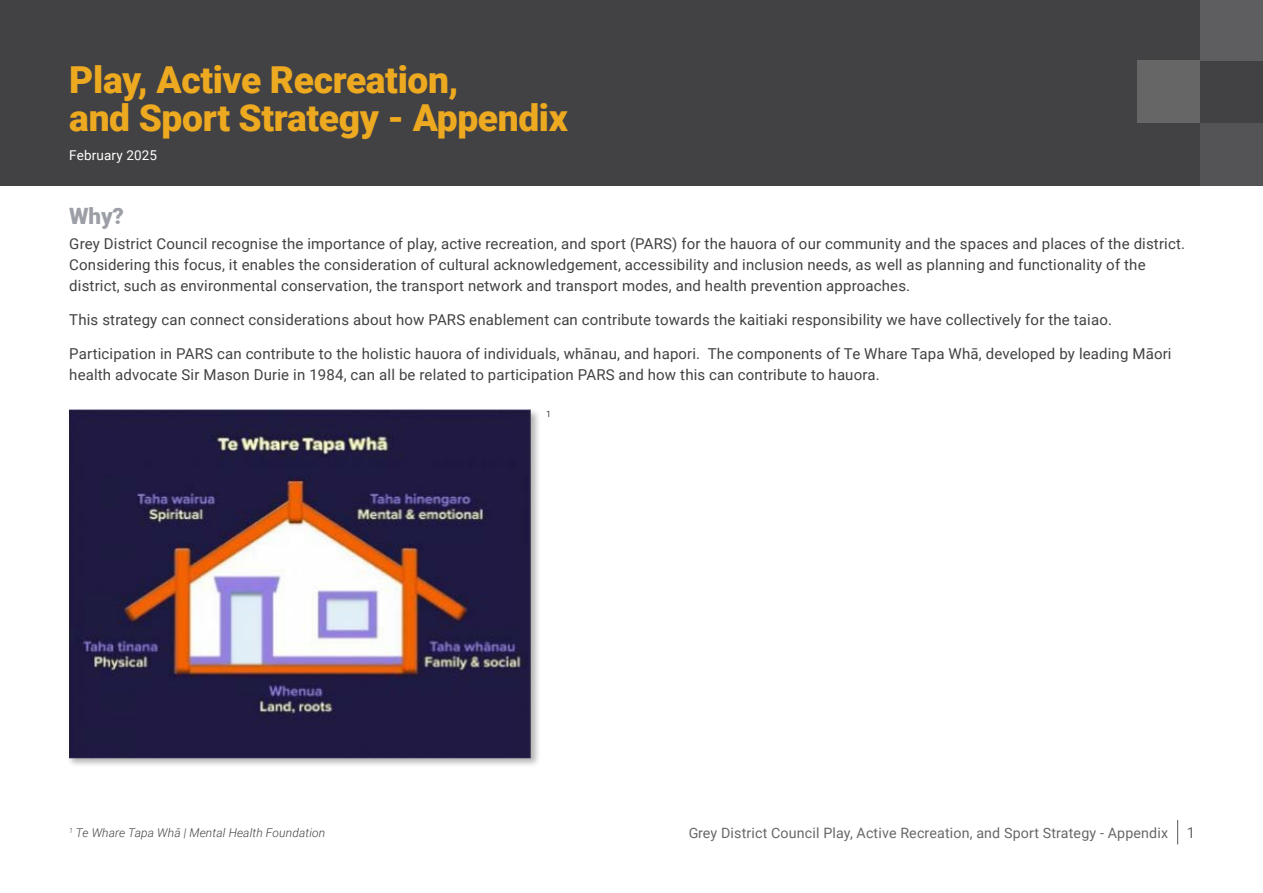
<style>
.page{position:relative;width:1263px;height:893px;background:#fff}
.page>*{position:absolute;margin:0;border:0;box-sizing:border-box;transform-origin:0 0}
.t1{font:900 37.2px/37.2px "Roboto";letter-spacing:-.01em;color:#eda920}
.t2{font:900 22.5px "Roboto";color:#9d9fa7}
.t3{font:15px/21px "Roboto";letter-spacing:.01em;color:#414143}
.t4{font:14.25px "Roboto";letter-spacing:.01em;color:#414143}
.t5{font:13.5px "Roboto";letter-spacing:.01em;color:#fff}
.t6{font:italic 300 12px "Roboto";letter-spacing:.01em;color:#414143}
.t7{font:8.7px "Roboto";color:#414143}
.s1{font-size:15px}
</style>
<div class="page">
<svg style="left:1177px;top:820px;width:1px;height:24px"></svg>
<div style="left:0;top:0;width:1263px;height:186px;background:#424143"></div>
<div style="left:1137px;top:60px;width:63px;height:63px;background:#676667"></div>
<div style="left:1200px;top:123px;width:63px;height:63px;background:#545355"></div>
<div style="left:1200px;top:0;width:63px;height:61px;background:#5e5d5f"></div>
<div style="left:66px;top:408px;width:475px;height:360px;background:#000;opacity:.3"></div>
<img style="left:68px;top:410px;width:464px;height:348px">
<h1 class="t1" style="left:69px;top:60px;width:500px">Play, Active Recreation,<br>and Sport Strategy - Appendix</h1>
<p class="t5" style="left:69px;top:146px;width:89px">February 2025</p>
<h2 class="t2" style="left:69px;top:200px;width:56px">Why?</h2>
<p class="t3" style="left:69px;top:233px;width:1117px">Grey District Council recognise the importance of play, active recreation, and sport (PARS) for the hauora of our community and the spaces and places of the district.<br>Considering this focus, it enables the consideration of cultural acknowledgement, accessibility and inclusion needs, as well as planning and functionality of the district, such as environmental conservation, the transport network and transport modes, and health prevention approaches.</p>
<p class="t3" style="left:69px;top:309px;width:1044px">This strategy can connect considerations about how PARS enablement can contribute towards the kaitiaki responsibility we have collectively for the taiao.</p>
<p class="t3" style="left:69px;top:342px;width:1104px">Participation in PARS can contribute to the holistic hauora of individuals, whānau, and hapori. The components of Te Whare Tapa Whā, developed by leading Māori health advocate Sir Mason Durie in 1984, can all be related to participation PARS and how this can contribute to hauora.</p>
<p class="t7" style="left:546px;top:408px;width:6px">1</p>
<p class="t6" style="left:69px;top:824px;width:257px"><sup>1</sup> Te Whare Tapa Whā | Mental Health Foundation</p>
<p class="t4" style="left:688px;top:823px;width:508px">Grey District Council Play, Active Recreation, and Sport Strategy - Appendix <span class="s1">1</span></p>
</div>
